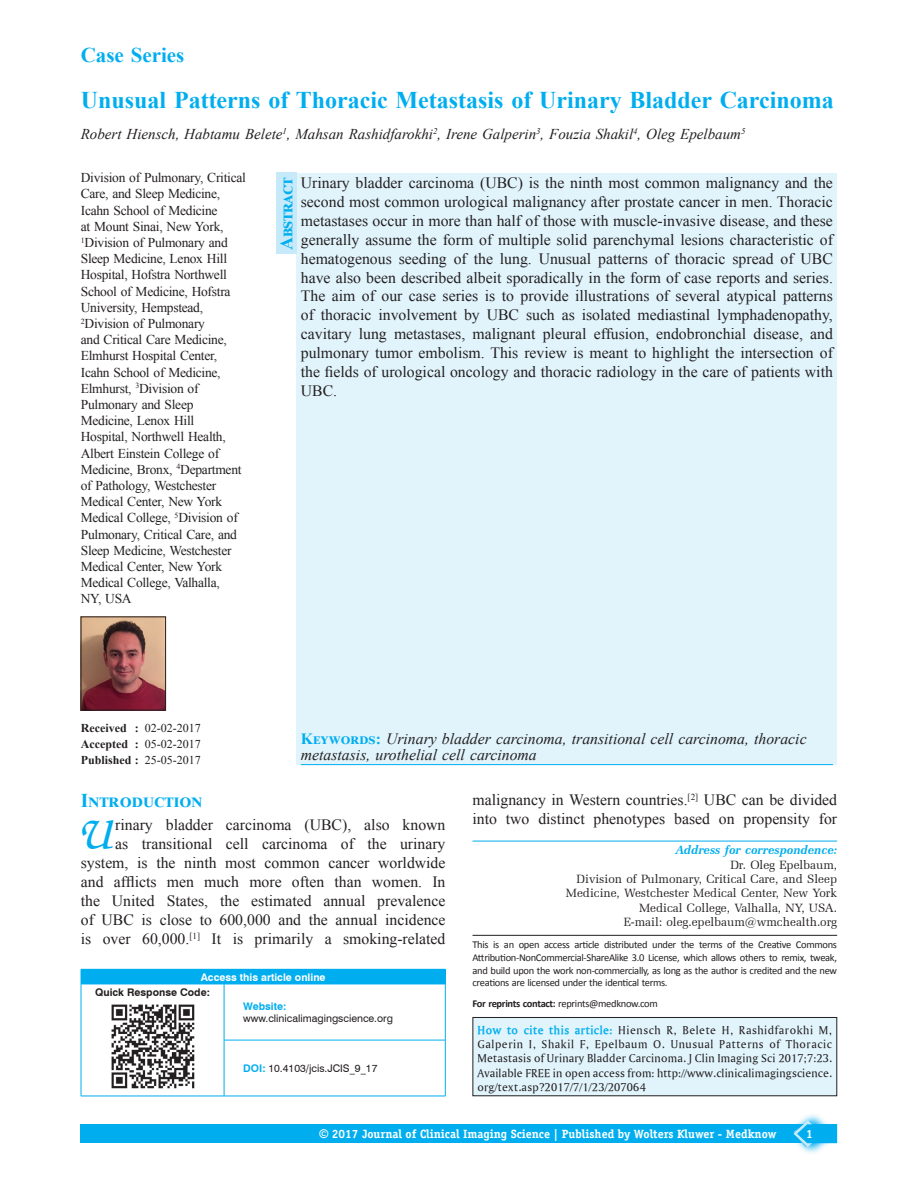
<style>
.page{position:relative;width:918px;height:1188px;background:#fff}
.page>*{position:absolute;margin:0;border:0;box-sizing:border-box;transform-origin:0 0}
._1_TX_text{font:italic 500 46.65px "Zapf Chancery IT Cby BT";color:#00aeef}
.AT{font:700 24px "Times New Roman";color:#00aeef}
.AH{font:700 21px "Times New Roman";color:#00aeef}
.t1{font:700 19.5px "Times New Roman";color:#00aeef}
.ABSH{font:700 18px "Times New Roman";color:#00aeef}
.ABS{font:15.75px/18.9px "Times New Roman";color:#231f20;text-align:justify}
._1_TX_text-2{font:15.75px/18.9px "Times New Roman";color:#231f20}
.KWD{font:italic 15.75px/16.2px "Times New Roman";color:#231f20}
.AU{font:italic 15px "Times New Roman";color:#231f20}
.AFF{font:13.5px/16.2px "Times New Roman";letter-spacing:-.02em;color:#231f20}
.HTC{font:12px/14.4px "Ameretto Normal";letter-spacing:.02em;color:#231f20;text-align:justify}
.ADD{font:12px/14.4px "Zapf Elliptical 711 BT";color:#231f20;text-align:right}
.AH-2{font:700 12px "Officina Serif";color:#fff}
.HIS{font:12px "Times New Roman";color:#231f20}
.HIS-2{font:700 12px "Times New Roman";color:#231f20}
.TX{font:10.5px/12.6px "Calibri";letter-spacing:-.03em;color:#231f20;text-align:justify}
.Website{font:10.5px/12.6px "Swiss 721 BT";color:#231f20}
.DOI{font:10.5px "Swiss 721 BT";color:#231f20}
.ATAO{font:700 10.5px "Swiss 721 BT";color:#fff}
.QRC{font:700 10.5px "Swiss 721 BT";color:#231f20}
.s1{font-weight:700}
.s2{font-weight:400}
.s3{font-weight:700;font-style:normal;color:#00aeef}
.s4{font-weight:700;color:#00aeef}
.s5{font-weight:700;font-style:italic;color:#00aeef}
.s6{font-family:"Ameretto";font-weight:700;color:#00aeef}
.s7{font-family:"Arial"}
</style>
<div class="page">
<div style="left:81px;top:1124px;width:756px;height:19px;background:#00aeef"></div>
<svg style="left:800px;top:1114px;width:24px;height:39px"></svg>
<svg style="left:793px;top:1120px;width:44px;height:27px"></svg>
<div style="left:297px;top:173px;width:540px;height:591px;background:#e1f4fc"></div>
<hr style="left:301px;top:764px;width:532px;height:1px;background:#00aeef">
<div style="left:81px;top:969px;width:364px;height:15px;background:#00aeef"></div>
<svg style="left:445px;top:970px;width:1px;height:14px"></svg>
<hr style="left:81px;top:984px;width:143px;height:1px;background:#00aeef">
<hr style="left:81px;top:984px;width:1px;height:56px;background:#00aeef">
<hr style="left:81px;top:1040px;width:1px;height:56px;background:#00aeef">
<hr style="left:81px;top:1096px;width:143px;height:1px;background:#00aeef">
<hr style="left:224px;top:1040px;width:1px;height:56px;background:#00aeef">
<hr style="left:445px;top:1040px;width:1px;height:56px;background:#00aeef">
<hr style="left:224px;top:1096px;width:221px;height:1px;background:#00aeef">
<hr style="left:224px;top:984px;width:221px;height:1px;background:#00aeef">
<hr style="left:224px;top:984px;width:1px;height:56px;background:#00aeef">
<hr style="left:445px;top:984px;width:1px;height:56px;background:#00aeef">
<hr style="left:224px;top:1040px;width:221px;height:1px;background:#00aeef">
<img style="left:111px;top:1004px;width:84px;height:85px">
<hr style="left:472px;top:841px;width:365px;height:1px;background:#00aeef">
<hr style="left:472px;top:935px;width:365px;height:1px;background:#231f20">
<div style="left:473px;top:1017px;width:364px;height:79px;background:#e1f4fc"></div>
<div style="left:472px;top:1017px;width:365px;height:79px;border:1px solid #231f20"></div>
<img style="left:83px;top:619px;width:81px;height:89px">
<div style="left:81px;top:617px;width:85px;height:93px;border:1px solid #231f20"></div>
<div style="left:276px;top:173px;width:21px;height:81px;background:#c6eafa"></div>
<p class="AH" style="left:81px;top:39px;width:105px">Case Series</p>
<p class="AT" style="left:81px;top:83px;width:755px">Unusual Patterns of Thoracic Metastasis of Urinary Bladder Carcinoma</p>
<p class="AU" style="left:81px;top:124px;width:666px">Robert Hiensch, Habtamu Belete<sup>1</sup>, Mahsan Rashidfarokhi<sup>2</sup>, Irene Galperin<sup>3</sup>, Fouzia Shakil<sup>4</sup>, Oleg Epelbaum<sup>5</sup></p>
<p class="AFF" style="left:81px;top:169px;width:167px">Division of Pulmonary, Critical<br>Care, and Sleep Medicine,<br>Icahn School of Medicine<br>at Mount Sinai, New York,<br><sup>1</sup>Division of Pulmonary and<br>Sleep Medicine, Lenox Hill<br>Hospital, Hofstra Northwell<br>School of Medicine, Hofstra<br>University, Hempstead,<br><sup>2</sup>Division of Pulmonary<br>and Critical Care Medicine,<br>Elmhurst Hospital Center,<br>Icahn School of Medicine,<br>Elmhurst, <sup>3</sup>Division of<br>Pulmonary and Sleep<br>Medicine, Lenox Hill<br>Hospital, Northwell Health,<br>Albert Einstein College of<br>Medicine, Bronx, <sup>4</sup>Department of Pathology, Westchester<br>Medical Center, New York<br>Medical College, <sup>5</sup>Division of<br>Pulmonary, Critical Care, and<br>Sleep Medicine, Westchester<br>Medical Center, New York<br>Medical College, Valhalla,<br>NY, USA</p>
<p class="ABSH" style="left:273px;top:250px;width:74px;rotate:-90deg">Abstract</p>
<p class="ABS" style="left:301px;top:173px;width:534px">Urinary bladder carcinoma (UBC) is the ninth most common malignancy and the second most common urological malignancy after prostate cancer in men. Thoracic metastases occur in more than half of those with muscle‑invasive disease, and these generally assume the form of multiple solid parenchymal lesions characteristic of hematogenous seeding of the lung. Unusual patterns of thoracic spread of UBC have also been described albeit sporadically in the form of case reports and series.<br>The aim of our case series is to provide illustrations of several atypical patterns of thoracic involvement by UBC such as isolated mediastinal lymphadenopathy, cavitary lung metastases, malignant pleural effusion, endobronchial disease, and pulmonary tumor embolism. This review is meant to highlight the intersection of the fields of urological oncology and thoracic radiology in the care of patients with UBC.</p>
<p class="HIS" style="left:81px;top:719px;width:121px"><span class="s1">Received :</span> 02‑02‑2017</p>
<p class="HIS" style="left:81px;top:736px;width:121px"><span class="s1">Accepted :</span> 05-02-2017</p>
<p class="HIS-2" style="left:81px;top:752px;width:121px">Published : <span class="s2">25-05-2017</span></p>
<p class="KWD" style="left:301px;top:730px;width:507px"><span class="s3">Keywords:</span> Urinary bladder carcinoma, transitional cell carcinoma, thoracic metastasis, urothelial cell carcinoma</p>
<h1 class="t1" style="left:81px;top:787px;width:123px">Introduction</h1>
<p class="_1_TX_text" style="left:81px;top:810px;width:36px">U</p>
<p class="_1_TX_text-2" style="left:81px;top:815px;width:366px;text-align:right">rinary bladder carcinoma (UBC), also known<br>as transitional cell carcinoma of the urinary system, is the ninth most common cancer worldwide and afflicts men much more often than women. In the United States, the estimated annual prevalence of UBC is close to 600,000 and the annual incidence is over 60,000.<sup>[1]</sup> It is primarily a smoking‑related</p>
<p class="ATAO" style="left:201px;top:970px;width:126px">Access this article online</p>
<p class="QRC" style="left:95px;top:985px;width:116px">Quick Response Code:</p>
<p class="Website" style="left:243px;top:999px;width:151px"><span class="s4">Website: </span>www.clinicalimagingscience.org</p>
<p class="DOI" style="left:243px;top:1061px;width:136px"><span class="s4">DOI:</span> 10.4103/jcis.JCIS_9_17</p>
<p class="_1_TX_text-2" style="left:472px;top:790px;width:366px">malignancy in Western countries.<sup>[2]</sup> UBC can be divided into two distinct phenotypes based on propensity for</p>
<p class="ADD" style="left:566px;top:843px;width:273px"><span class="s5">Address for correspondence:<br></span>Dr. Oleg Epelbaum,<br>Division of Pulmonary, Critical Care, and Sleep Medicine, Westchester Medical Center, New York Medical College, Valhalla, NY, USA.<br>E‑mail: oleg.epelbaum@wmchealth.org</p>
<p class="TX" style="left:472px;top:939px;width:366px">This is an open access article distributed under the terms of the Creative Commons Attribution‑NonCommercial‑ShareAlike 3.0 License, which allows others to remix, tweak, and build upon the work non‑commercially, as long as the author is credited and the new creations are licensed under the identical terms.</p>
<p class="TX" style="left:472px;top:998px;width:187px"><span class="s1">For reprints contact:</span> reprints@medknow.com</p>
<p class="HTC" style="left:478px;top:1022px;width:356px"><span class="s6">How to cite this article:</span> Hiensch R, Belete H, Rashidfarokhi M, Galperin I, Shakil F, Epelbaum O. Unusual Patterns of Thoracic Metastasis of Urinary Bladder Carcinoma. J Clin Imaging Sci 2017;7:23.</p>
<p class="HTC" style="left:478px;top:1065px;width:356px">Available FREE in open access from: http://www.clinicalimagingscience. org/text.asp?2017/7/1/23/207064</p>
<p class="AH-2" style="left:319px;top:1127px;width:458px"><span class="s7">©</span> 2017 Journal of Clinical Imaging Science | Published by Wolters Kluwer ‑ Medknow</p>
<p class="AH-2" style="left:806px;top:1126px;width:8px">1</p>
</div>
